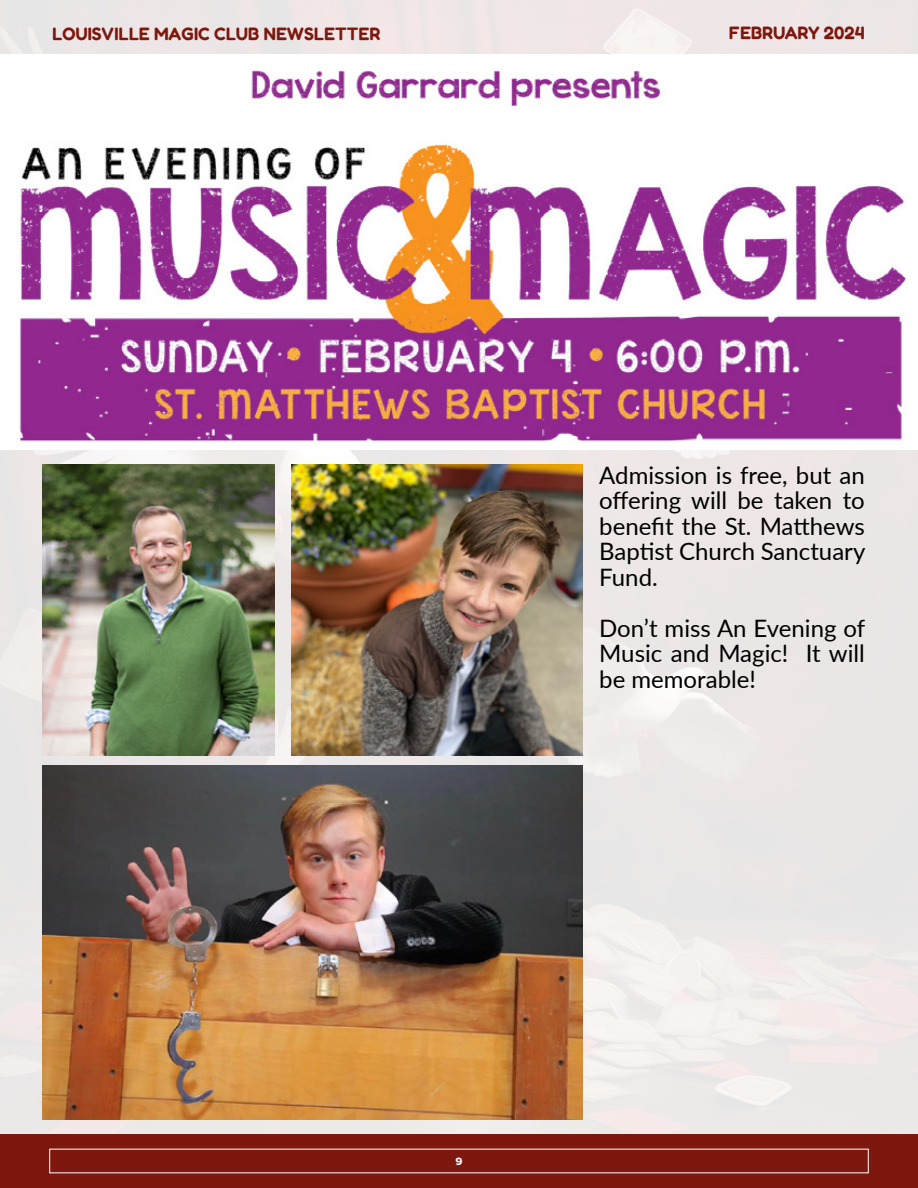
<style>
.page{position:relative;width:918px;height:1188px;background:#fff}
.page>*{position:absolute;margin:0;border:0;box-sizing:border-box;transform-origin:0 0}
.t1{font:24px/25.5px "Lato";color:#000;text-align:justify}
.t2{font:300 18px "Fredoka";color:#7e180e}
.t3{font:900 10.5px "Filson Soft";color:#fff}
</style>
<div class="page">
<img style="left:0;top:0;width:918px;height:1134px">
<div style="left:0;top:1134px;width:918px;height:54px;background:#7e180e"></div>
<img style="left:0;top:55px;width:918px;height:394px">
<img style="left:42px;top:465px;width:233px;height:290px">
<img style="left:292px;top:465px;width:290px;height:290px">
<img style="left:42px;top:766px;width:540px;height:353px">
<p class="t2" style="left:52px;top:23px;width:330px">LOUISVILLE MAGIC CLUB NEWSLETTER</p>
<p class="t2" style="left:729px;top:22px;width:137px">FEBRUARY 2024</p>
<p class="t1" style="left:599px;top:461px;width:268px">Admission is free, but an offering will be taken to benefit the St. Matthews Baptist Church Sanctuary Fund.</p>
<p class="t1" style="left:599px;top:614px;width:268px">Don’t miss An Evening of Music and Magic! It will be memorable!</p>
<p class="t3" style="left:455px;top:1154px;width:9px">9</p>
</div>
